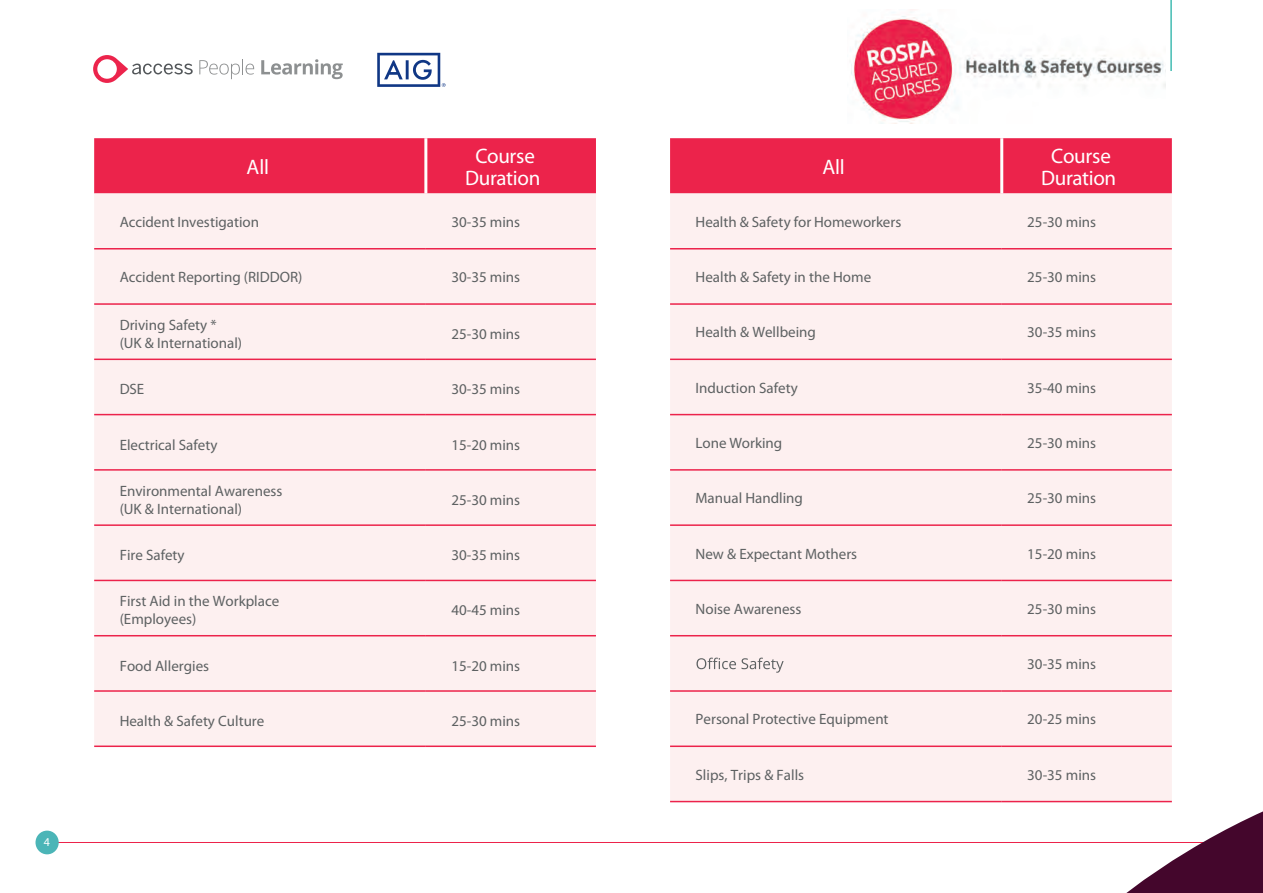
<style>
.page{position:relative;width:1263px;height:893px;background:#fff}
.page>*{position:absolute;margin:0;border:0;box-sizing:border-box;transform-origin:0 0}
.t1{font:700 21px/22px "Open Sans";letter-spacing:-.015em;color:#fff;text-align:center}
.t2{font:15px/18px "Open Sans";color:#5d6162}
.t3{font:12px "Open Sans";color:#fff}
</style>
<div class="page">
<hr style="left:43px;top:842px;width:1220px;height:1px;background:#ec234b">
<div style="left:36px;top:831px;width:23px;height:23px;background:#4bb5b7;border-radius:50%"></div>
<div style="left:94px;top:138px;width:502px;height:55px;background:#ec234b"></div>
<div style="left:94px;top:193px;width:502px;height:552px;background:#fdf0f0"></div>
<hr style="left:424px;top:138px;width:3px;height:55px;background:#fff">
<hr style="left:94px;top:248px;width:332px;height:1px;background:#ec234b">
<hr style="left:426px;top:248px;width:170px;height:1px;background:#ec234b">
<hr style="left:94px;top:303px;width:332px;height:2px;background:#ec234b">
<hr style="left:426px;top:303px;width:170px;height:2px;background:#ec234b">
<hr style="left:94px;top:359px;width:332px;height:1px;background:#ec234b">
<hr style="left:426px;top:359px;width:170px;height:1px;background:#ec234b">
<hr style="left:94px;top:414px;width:332px;height:1px;background:#ec234b">
<hr style="left:426px;top:414px;width:170px;height:1px;background:#ec234b">
<hr style="left:94px;top:469px;width:332px;height:2px;background:#ec234b">
<hr style="left:426px;top:469px;width:170px;height:2px;background:#ec234b">
<hr style="left:94px;top:524px;width:332px;height:2px;background:#ec234b">
<hr style="left:426px;top:524px;width:170px;height:2px;background:#ec234b">
<hr style="left:94px;top:580px;width:332px;height:1px;background:#ec234b">
<hr style="left:426px;top:580px;width:170px;height:1px;background:#ec234b">
<hr style="left:94px;top:635px;width:332px;height:1px;background:#ec234b">
<hr style="left:426px;top:635px;width:170px;height:1px;background:#ec234b">
<hr style="left:94px;top:690px;width:332px;height:2px;background:#ec234b">
<hr style="left:426px;top:690px;width:170px;height:2px;background:#ec234b">
<hr style="left:94px;top:745px;width:332px;height:2px;background:#ec234b">
<hr style="left:426px;top:745px;width:170px;height:2px;background:#ec234b">
<div style="left:670px;top:138px;width:502px;height:55px;background:#ec234b"></div>
<div style="left:670px;top:193px;width:502px;height:608px;background:#fdf0f0"></div>
<hr style="left:1000px;top:138px;width:3px;height:55px;background:#fff">
<hr style="left:670px;top:801px;width:332px;height:1px;background:#ec234b">
<hr style="left:670px;top:248px;width:332px;height:1px;background:#ec234b">
<hr style="left:1002px;top:248px;width:170px;height:1px;background:#ec234b">
<hr style="left:670px;top:303px;width:332px;height:2px;background:#ec234b">
<hr style="left:1002px;top:303px;width:170px;height:2px;background:#ec234b">
<hr style="left:670px;top:359px;width:332px;height:1px;background:#ec234b">
<hr style="left:1002px;top:359px;width:170px;height:1px;background:#ec234b">
<hr style="left:670px;top:414px;width:332px;height:1px;background:#ec234b">
<hr style="left:1002px;top:414px;width:170px;height:1px;background:#ec234b">
<hr style="left:670px;top:469px;width:332px;height:2px;background:#ec234b">
<hr style="left:1002px;top:469px;width:170px;height:2px;background:#ec234b">
<hr style="left:670px;top:524px;width:332px;height:2px;background:#ec234b">
<hr style="left:1002px;top:524px;width:170px;height:2px;background:#ec234b">
<hr style="left:670px;top:580px;width:332px;height:1px;background:#ec234b">
<hr style="left:1002px;top:580px;width:170px;height:1px;background:#ec234b">
<hr style="left:670px;top:635px;width:332px;height:1px;background:#ec234b">
<hr style="left:1002px;top:635px;width:170px;height:1px;background:#ec234b">
<hr style="left:670px;top:690px;width:332px;height:2px;background:#ec234b">
<hr style="left:1002px;top:690px;width:170px;height:2px;background:#ec234b">
<hr style="left:670px;top:745px;width:332px;height:2px;background:#ec234b">
<hr style="left:1002px;top:745px;width:170px;height:2px;background:#ec234b">
<svg style="left:696px;top:658px;width:88px;height:15px"></svg>
<svg style="left:840px;top:747px;width:423px;height:146px"></svg>
<hr style="left:1170px;top:0;width:2px;height:71px;background:#43bcb3">
<svg style="left:93px;top:55px;width:100px;height:28px"></svg>
<svg style="left:199px;top:59px;width:55px;height:20px"></svg>
<svg style="left:261px;top:59px;width:82px;height:20px"></svg>
<svg style="left:377px;top:53px;width:69px;height:34px"></svg>
<img style="left:851px;top:9px;width:314px;height:114px">
<p class="t3" style="left:44px;top:835px;width:8px">4</p>
<h1 class="t1" style="left:247px;top:155px;width:24px">All</h1>
<h1 class="t1" style="left:465px;top:144px;width:77px">Course<br>Duration</h1>
<p class="t2" style="left:120px;top:213px;width:141px">Accident Investigation</p>
<p class="t2" style="left:451px;top:213px;width:70px">30-35 mins</p>
<p class="t2" style="left:120px;top:268px;width:184px">Accident Reporting (RIDDOR)</p>
<p class="t2" style="left:451px;top:268px;width:70px">30-35 mins</p>
<p class="t2" style="left:120px;top:316px;width:124px">Driving Safety * (UK &amp; International)</p>
<p class="t2" style="left:451px;top:325px;width:70px">25-30 mins</p>
<p class="t2" style="left:120px;top:380px;width:26px">DSE</p>
<p class="t2" style="left:451px;top:380px;width:70px">30-35 mins</p>
<p class="t2" style="left:120px;top:435px;width:99px">Electrical Safety</p>
<p class="t2" style="left:451px;top:435px;width:70px">15-20 mins</p>
<p class="t2" style="left:120px;top:482px;width:164px">Environmental Awareness (UK &amp; International)</p>
<p class="t2" style="left:451px;top:491px;width:70px">25-30 mins</p>
<p class="t2" style="left:120px;top:546px;width:66px">Fire Safety</p>
<p class="t2" style="left:451px;top:546px;width:70px">30-35 mins</p>
<p class="t2" style="left:120px;top:592px;width:161px">First Aid in the Workplace (Employees)</p>
<p class="t2" style="left:451px;top:601px;width:70px">40-45 mins</p>
<p class="t2" style="left:120px;top:656px;width:91px">Food Allergies</p>
<p class="t2" style="left:451px;top:656px;width:70px">15-20 mins</p>
<p class="t2" style="left:120px;top:712px;width:146px">Health &amp; Safety Culture</p>
<p class="t2" style="left:451px;top:712px;width:70px">25-30 mins</p>
<h1 class="t1" style="left:822px;top:155px;width:24px">All</h1>
<h1 class="t1" style="left:1041px;top:144px;width:77px">Course<br>Duration</h1>
<p class="t2" style="left:696px;top:213px;width:207px">Health &amp; Safety for Homeworkers</p>
<p class="t2" style="left:1027px;top:213px;width:70px">25-30 mins</p>
<p class="t2" style="left:696px;top:268px;width:177px">Health &amp; Safety in the Home</p>
<p class="t2" style="left:1027px;top:268px;width:70px">25-30 mins</p>
<p class="t2" style="left:696px;top:323px;width:122px">Health &amp; Wellbeing</p>
<p class="t2" style="left:1027px;top:323px;width:70px">30-35 mins</p>
<p class="t2" style="left:696px;top:378px;width:104px">Induction Safety</p>
<p class="t2" style="left:1027px;top:378px;width:70px">35-40 mins</p>
<p class="t2" style="left:696px;top:434px;width:88px">Lone Working</p>
<p class="t2" style="left:1027px;top:434px;width:70px">25-30 mins</p>
<p class="t2" style="left:696px;top:489px;width:109px">Manual Handling</p>
<p class="t2" style="left:1027px;top:489px;width:70px">25-30 mins</p>
<p class="t2" style="left:696px;top:544px;width:163px">New &amp; Expectant Mothers</p>
<p class="t2" style="left:1027px;top:544px;width:70px">15-20 mins</p>
<p class="t2" style="left:696px;top:600px;width:107px">Noise Awareness</p>
<p class="t2" style="left:1027px;top:600px;width:70px">25-30 mins</p>
<p class="t2" style="left:1027px;top:655px;width:70px">30-35 mins</p>
<p class="t2" style="left:696px;top:710px;width:195px">Personal Protective Equipment</p>
<p class="t2" style="left:1027px;top:710px;width:70px">20-25 mins</p>
<p class="t2" style="left:696px;top:765px;width:110px">Slips, Trips &amp; Falls</p>
<p class="t2" style="left:1027px;top:765px;width:70px">30-35 mins</p>
</div>
